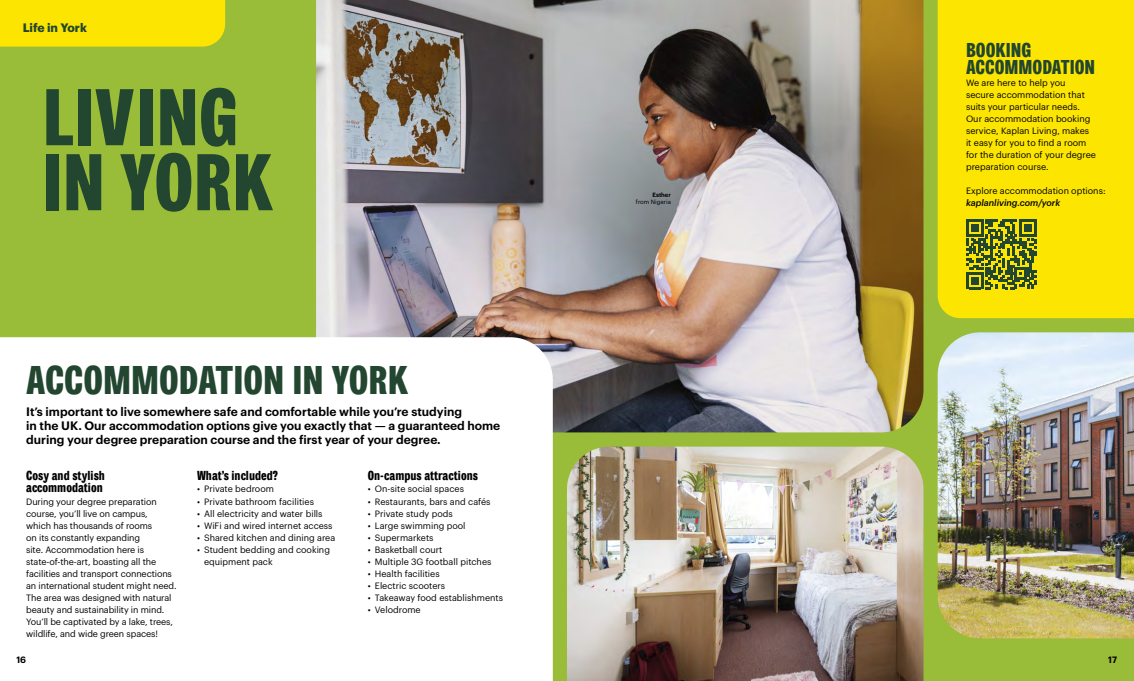
<style>
.page{position:relative;width:1134px;height:681px;background:#fff}
.page>*{position:absolute;margin:0;border:0;box-sizing:border-box;transform-origin:0 0}
.Large_Title__PUA{font:600 condensed 80px/65px "York Grot";color:#22462f}
.Title__PUA{font:600 condensed 40px "York Grot";color:#22462f}
.Sub-Title__PAU{font:600 condensed 20px/17px "York Grot";color:#22462f}
.Large_Heading__PA{font:600 condensed 13px/12px "York Grot";color:#000}
.Large_Heading__PUA{font:600 condensed 13px "York Grot";color:#000}
.Standfirst__PUA{font:600 12px/14px "Graphik";color:#000}
.Large_Heading__PUA-2{font:700 12px "Graphik";color:#22462f}
.Body__PA{font:9px/12px "Graphik";letter-spacing:-.005em;color:#000}
.Body__PUA{font:9px/12px "Graphik";color:#000}
.URL__PUA{font:italic 500 9px "Graphik";color:#000}
.t1{font:600 9px "Graphik";color:#000}
.Footnote__PUA{font:6px "Graphik";color:#000}
.Footnote__PUA-2{font:600 6px "Graphik";color:#000}
</style>
<div class="page">
<div style="left:0;top:0;width:1134px;height:680px;background:#99bc39"></div>
<img style="left:316px;top:0;width:607px;height:432px">
<img style="left:567px;top:446px;width:356px;height:234px">
<img style="left:938px;top:332px;width:196px;height:306px">
<div style="left:0;top:337px;width:553px;height:343px;background:#fff"></div>
<div style="left:938px;top:0;width:196px;height:318px;background:#fce500"></div>
<svg style="left:966px;top:219px;width:70px;height:70px;background:#75831c"></svg>
<div style="left:0;top:0;width:225px;height:47px;background:#fce500"></div>
<p class="Large_Heading__PUA-2" style="left:23px;top:19px;width:66px">Life in York</p>
<p class="Large_Title__PUA" style="left:43px;top:89px;width:232px">LIVING<br>IN YORK</p>
<p class="Title__PUA" style="left:26px;top:357px;width:384px">ACCOMMODATION IN YORK</p>
<p class="Standfirst__PUA" style="left:26px;top:403px;width:476px">It’s important to live somewhere safe and comfortable while you’re studying<br>in the UK. Our accommodation options give you exactly that — a guaranteed home during your degree preparation course and the first year of your degree.</p>
<p class="Large_Heading__PA" style="left:26px;top:470px;width:80px">Cosy and stylish accommodation</p>
<p class="Body__PA" style="left:26px;top:494px;width:152px">During your degree preparation course, you’ll live on campus,<br>which has thousands of rooms<br>on its constantly expanding<br>site. Accommodation here is state-of-the-art, boasting all the facilities and transport connections an international student might need.<br>The area was designed with natural beauty and sustainability in mind.<br>You’ll be captivated by a lake, trees, wildlife, and wide green spaces!</p>
<p class="Large_Heading__PUA" style="left:368px;top:468px;width:112px">On-campus attractions</p>
<p class="Body__PA" style="left:368px;top:482px;width:98px">• On-site social spaces</p>
<p class="Body__PA" style="left:368px;top:494px;width:124px">• Restaurants, bars and cafés</p>
<p class="Body__PA" style="left:368px;top:506px;width:86px">• Private study pods</p>
<p class="Body__PA" style="left:368px;top:518px;width:99px">• Large swimming pool</p>
<p class="Body__PA" style="left:368px;top:530px;width:67px">• Supermarkets</p>
<p class="Body__PA" style="left:368px;top:542px;width:76px">• Basketball court</p>
<p class="Body__PA" style="left:368px;top:554px;width:125px">• Multiple 3G football pitches</p>
<p class="Body__PA" style="left:368px;top:566px;width:73px">• Health facilities</p>
<p class="Body__PA" style="left:368px;top:578px;width:79px">• Electric scooters</p>
<p class="Body__PA" style="left:368px;top:590px;width:137px">• Takeaway food establishments</p>
<p class="Body__PA" style="left:368px;top:602px;width:54px">• Velodrome</p>
<p class="Large_Heading__PA" style="left:197px;top:470px;width:82px">What’s included?</p>
<p class="Body__PA" style="left:197px;top:482px;width:79px">• Private bedroom</p>
<p class="Body__PA" style="left:197px;top:494px;width:118px">• Private bathroom facilities</p>
<p class="Body__PA" style="left:197px;top:506px;width:127px">• All electricity and water bills</p>
<p class="Body__PA" style="left:197px;top:518px;width:137px">• WiFi and wired internet access</p>
<p class="Body__PA" style="left:197px;top:530px;width:140px">• Shared kitchen and dining area</p>
<p class="Body__PA" style="left:204px;top:542px;width:127px;text-indent:-7px">• Student bedding and cooking equipment pack</p>
<p class="Footnote__PUA-2" style="left:652px;top:190px;width:20px">Esther</p>
<p class="Footnote__PUA" style="left:636px;top:197px;width:36px">from Nigeria</p>
<p class="Sub-Title__PAU" style="left:966px;top:42px;width:131px">BOOKING<br>ACCOMMODATION</p>
<p class="Body__PUA" style="left:966px;top:76px;width:132px">We are here to help you secure accommodation that suits your particular needs.<br>Our accommodation booking service, Kaplan Living, makes it easy for you to find a room for the duration of your degree preparation course.</p>
<p class="Body__PUA" style="left:966px;top:184px;width:141px">Explore accommodation options:</p>
<p class="URL__PUA" style="left:966px;top:195px;width:96px">kaplanliving.com/york</p>
<p class="t1" style="left:16px;top:653px;width:11px">16</p>
<p class="t1" style="left:1108px;top:653px;width:10px">17</p>
</div>
